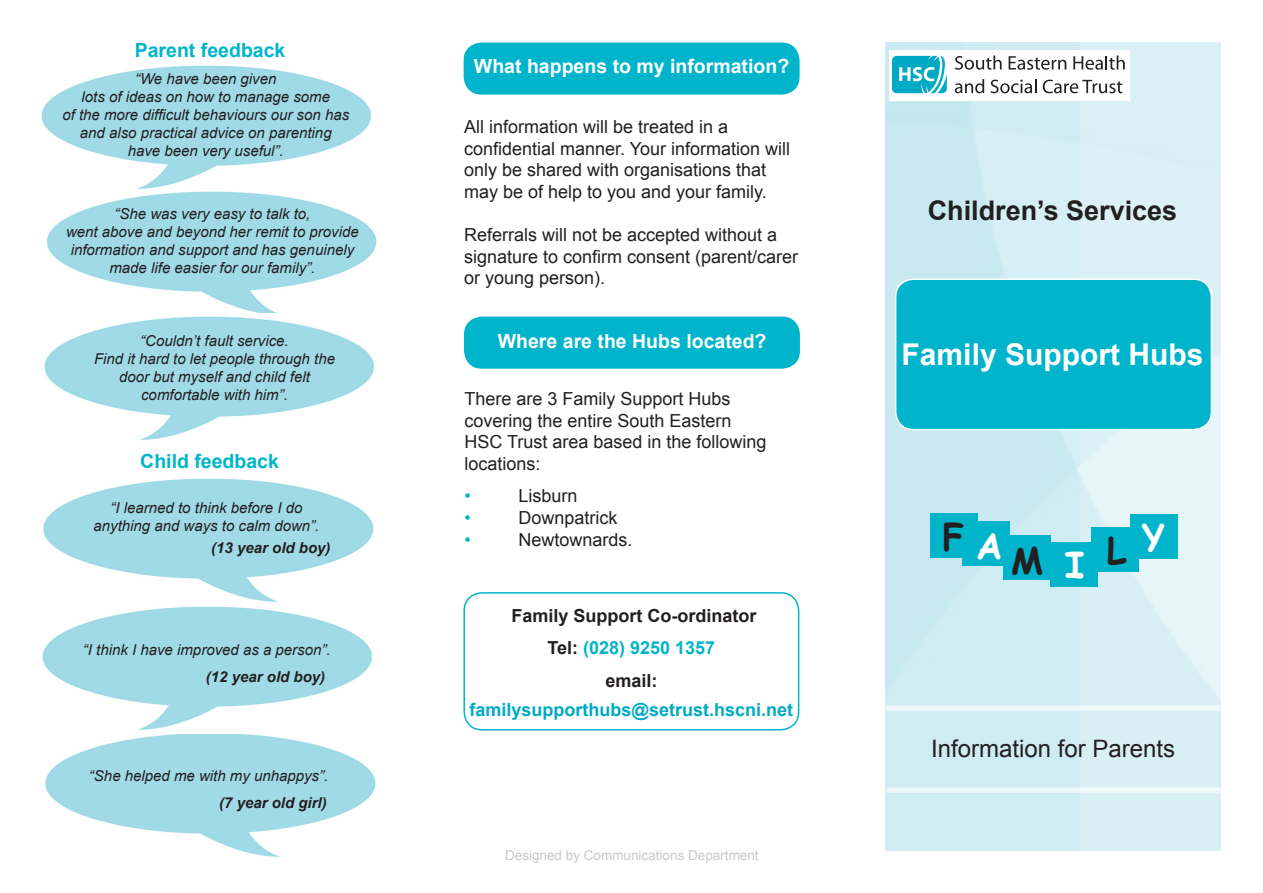
<style>
.page{position:relative;width:1263px;height:893px;background:#fff}
.page>*{position:absolute;margin:0;border:0;box-sizing:border-box;transform-origin:0 0}
.t1{font:700 36px "Comic Sans MS";color:#231f20}
.t2{font:700 36px "Comic Sans MS";color:#fff}
.t3{font:700 30px "Arial";color:#fff}
.t4{font:700 27px "Arial";color:#231f20}
.t5{font:24px "Arial";color:#231f20}
.t6{font:700 19.5px "Arial";color:#fff}
.t7{font:700 19.5px "Arial";color:#00b5cb}
.t8{font:18px/21.6px "Arial";color:#231f20}
.t9{font:700 18px "Arial";color:#00aac5}
.t10{font:700 18px "Arial";color:#231f20}
.t11{font:700 18px "Arial";color:#00b5cb}
.t12{font:18px "Arial";color:#00b5cb}
.t13{font:italic 15px/18px "Arial";color:#231f20;text-align:center}
.t14{font:italic 700 15px "Arial";color:#231f20}
.t15{font:13.5px "Arial";color:#c7c8ca}
.s1{color:#231f20}
</style>
<div class="page">
<div style="left:464px;top:317px;width:336px;height:52px;background:#00b5cb;border-radius:18px"></div>
<img style="left:885px;top:43px;width:335px;height:807px">
<div style="left:896px;top:279px;width:315px;height:151px;background:#00b5cb;border-radius:18px"></div>
<div style="left:895px;top:278px;width:317px;height:152px;border:2px solid #fff;border-radius:18px"></div>
<hr style="left:886px;top:706px;width:334px;height:1px;background:#fff">
<hr style="left:886px;top:707px;width:334px;height:2px;background:#fff">
<hr style="left:886px;top:710px;width:334px;height:1px;background:#fff">
<hr style="left:886px;top:788px;width:335px;height:1px;background:#fff">
<hr style="left:886px;top:789px;width:335px;height:2px;background:#fff">
<hr style="left:886px;top:792px;width:335px;height:1px;background:#fff">
<div style="left:889px;top:50px;width:241px;height:50px;background:#fff"></div>
<svg style="left:955px;top:56px;width:46px;height:14px"></svg>
<svg style="left:1008px;top:56px;width:58px;height:14px"></svg>
<svg style="left:1073px;top:56px;width:52px;height:14px"></svg>
<svg style="left:955px;top:79px;width:29px;height:14px"></svg>
<svg style="left:990px;top:79px;width:46px;height:14px"></svg>
<svg style="left:1043px;top:80px;width:79px;height:13px"></svg>
<svg style="left:892px;top:56px;width:55px;height:37px"></svg>
<div style="left:464px;top:43px;width:335px;height:52px;background:#00b5cb;border-radius:18px"></div>
<div style="left:463px;top:592px;width:336px;height:138px;border:2px solid #00b5cb;border-radius:18px"></div>
<img style="left:42px;top:65px;width:330px;height:123px">
<img style="left:46px;top:191px;width:331px;height:122px">
<img style="left:44px;top:316px;width:331px;height:124px">
<img style="left:42px;top:606px;width:331px;height:124px">
<div style="left:930px;top:514px;width:47px;height:44px;background:#00b5cb"></div>
<div style="left:962px;top:521px;width:48px;height:45px;background:#00b5cb"></div>
<div style="left:1003px;top:536px;width:48px;height:44px;background:#00b5cb"></div>
<div style="left:1130px;top:514px;width:47px;height:45px;background:#00b5cb"></div>
<div style="left:1092px;top:527px;width:47px;height:45px;background:#00b5cb"></div>
<div style="left:1051px;top:542px;width:47px;height:44px;background:#00b5cb"></div>
<img style="left:45px;top:734px;width:330px;height:123px">
<img style="left:43px;top:478px;width:330px;height:124px">
<p class="t7" style="left:135px;top:37px;width:152px">Parent feedback</p>
<p class="t13" style="left:135px;top:70px;width:143px">“We have been given</p>
<p class="t13" style="left:82px;top:88px;width:250px">lots of ideas on how to manage some</p>
<p class="t13" style="left:62px;top:106px;width:288px">of the more difficult behaviours our son has</p>
<p class="t13" style="left:80px;top:124px;width:253px">and also practical advice on parenting</p>
<p class="t13" style="left:128px;top:142px;width:157px">have been very useful”.</p>
<p class="t13" style="left:114px;top:205px;width:197px">“She was very easy to talk to,</p>
<p class="t13" style="left:66px;top:223px;width:294px">went above and beyond her remit to provide information and support and has genuinely</p>
<p class="t13" style="left:109px;top:259px;width:207px">made life easier for our family”.</p>
<p class="t13" style="left:140px;top:331px;width:150px">“Couldn’t fault service.</p>
<p class="t13" style="left:94px;top:349px;width:242px">Find it hard to let people through the</p>
<p class="t13" style="left:119px;top:367px;width:192px">door but myself and child felt</p>
<p class="t13" style="left:141px;top:385px;width:148px">comfortable with him”.</p>
<p class="t7" style="left:140px;top:448px;width:140px">Child feedback</p>
<p class="t13" style="left:111px;top:499px;width:193px">“I learned to think before I do</p>
<p class="t13" style="left:94px;top:517px;width:227px">anything and ways to calm down”.</p>
<p class="t14" style="left:211px;top:538px;width:121px">(13 year old boy)</p>
<p class="t13" style="left:83px;top:641px;width:249px">“I think I have improved as a person”.</p>
<p class="t14" style="left:206px;top:667px;width:121px">(12 year old boy)</p>
<p class="t13" style="left:89px;top:767px;width:241px">“She helped me with my unhappys”.</p>
<p class="t14" style="left:219px;top:793px;width:109px">(7 year old girl)</p>
<p class="t6" style="left:474px;top:53px;width:317px">What happens to my information?</p>
<p class="t8" style="left:464px;top:116px;width:328px">All information will be treated in a confidential manner. Your information will only be shared with organisations that may be of help to you and your family.</p>
<p class="t8" style="left:464px;top:224px;width:336px">Referrals will not be accepted without a signature to confirm consent (parent/carer or young person).</p>
<p class="t6" style="left:498px;top:328px;width:270px">Where are the Hubs located?</p>
<p class="t8" style="left:464px;top:388px;width:304px">There are 3 Family Support Hubs covering the entire South Eastern<br>HSC Trust area based in the following locations:</p>
<p class="t12" style="left:464px;top:484px;width:8px">•</p>
<p class="t8" style="left:518px;top:485px;width:61px">Lisburn</p>
<p class="t12" style="left:464px;top:506px;width:8px">•</p>
<p class="t8" style="left:518px;top:507px;width:101px">Downpatrick</p>
<p class="t12" style="left:464px;top:527px;width:8px">•</p>
<p class="t8" style="left:518px;top:529px;width:116px">Newtownards.</p>
<p class="t10" style="left:511px;top:604px;width:247px">Family Support Co-ordinator</p>
<p class="t11" style="left:547px;top:636px;width:169px"><span class="s1">Tel:</span> (028) 9250 1357</p>
<p class="t10" style="left:605px;top:668px;width:54px">email:</p>
<p class="t9" style="left:470px;top:697px;width:325px">familysupporthubs@setrust.hscni.net</p>
<p class="t15" style="left:505px;top:846px;width:255px">Designed by Communications Department</p>
<p class="t4" style="left:928px;top:193px;width:251px">Children’s Services</p>
<p class="t3" style="left:902px;top:334px;width:303px">Family Support Hubs</p>
<p class="t1" style="left:942px;top:510px;width:23px">F</p>
<p class="t2" style="left:976px;top:519px;width:28px">A</p>
<p class="t1" style="left:1011px;top:535px;width:33px">M</p>
<p class="t1" style="left:1107px;top:524px;width:21px">L</p>
<p class="t2" style="left:1142px;top:511px;width:24px">Y</p>
<p class="t5" style="left:931px;top:733px;width:246px">Information for Parents</p>
</div>
